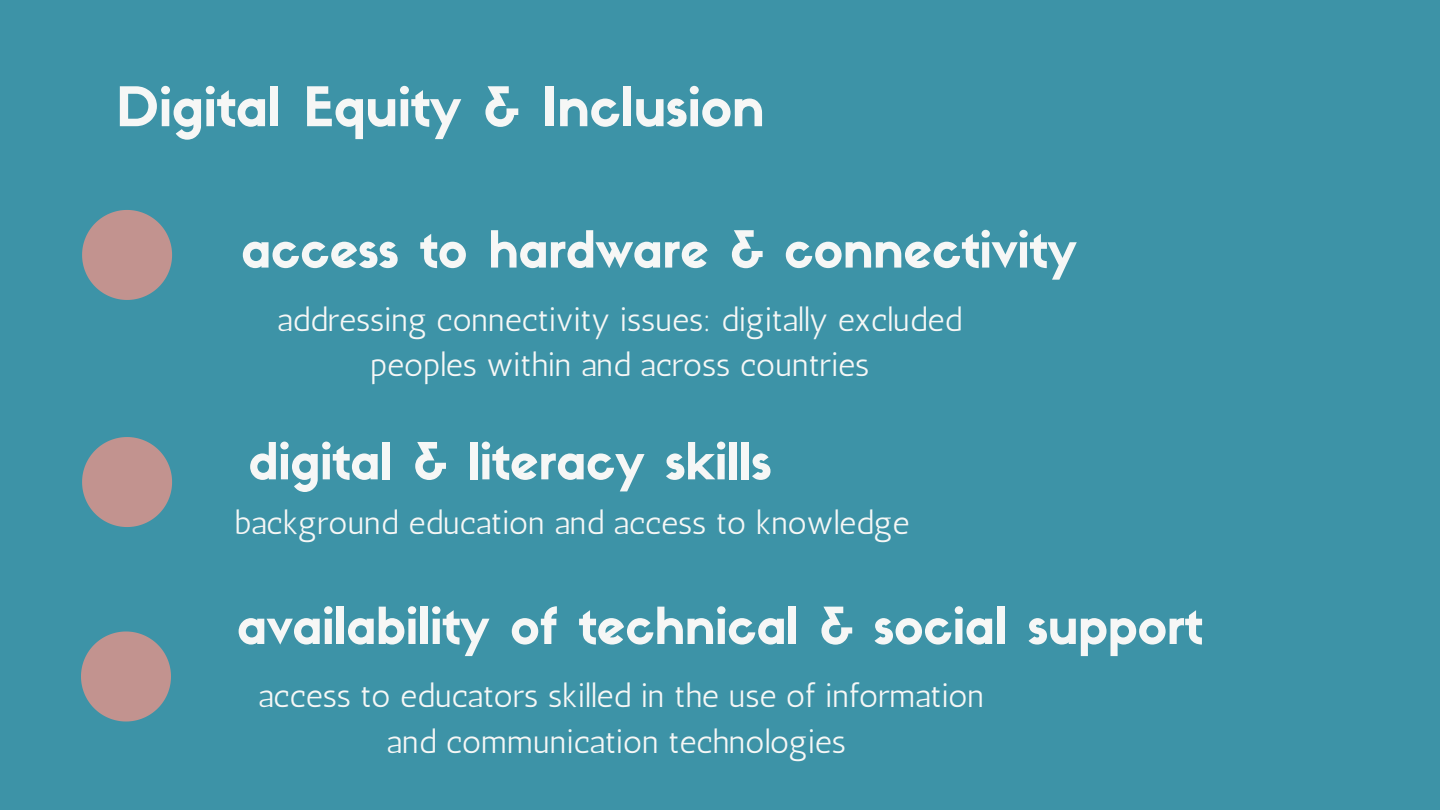
<style>
.page{position:relative;width:1440px;height:810px;background:#3d93a7}
.page>*{position:absolute;margin:0;border:0;box-sizing:border-box;transform-origin:0 0}
.t1{font:53.6px "Sifonn Basic";color:#f6f7f6}
.t2{font:50.2px "Sifonn Basic";color:#f6f7f6}
.t3{font:32.9px/45.6px "Antic";color:#f6f7f6;text-align:center}
</style>
<div class="page">
<svg style="left:82px;top:437px;width:90px;height:90px"></svg>
<svg style="left:81px;top:631px;width:90px;height:90px"></svg>
<svg style="left:82px;top:210px;width:90px;height:90px"></svg>
<h1 class="t1" style="left:116px;top:86px;width:650px">Digital Equity &amp; Inclusion</h1>
<h2 class="t2" style="left:241px;top:230px;width:837px">access to hardware &amp; connectivity</h2>
<p class="t3" style="left:277px;top:297px;width:686px">addressing connectivity issues: digitally excluded peoples within and across countries</p>
<h2 class="t2" style="left:249px;top:442px;width:524px">digital &amp; literacy skills</h2>
<p class="t3" style="left:235px;top:500px;width:676px">background education and access to knowledge</p>
<h2 class="t2" style="left:237px;top:606px;width:967px">availability of technical &amp; social support</h2>
<p class="t3" style="left:258px;top:673px;width:727px">access to educators skilled in the use of information and communication technologies</p>
</div>
